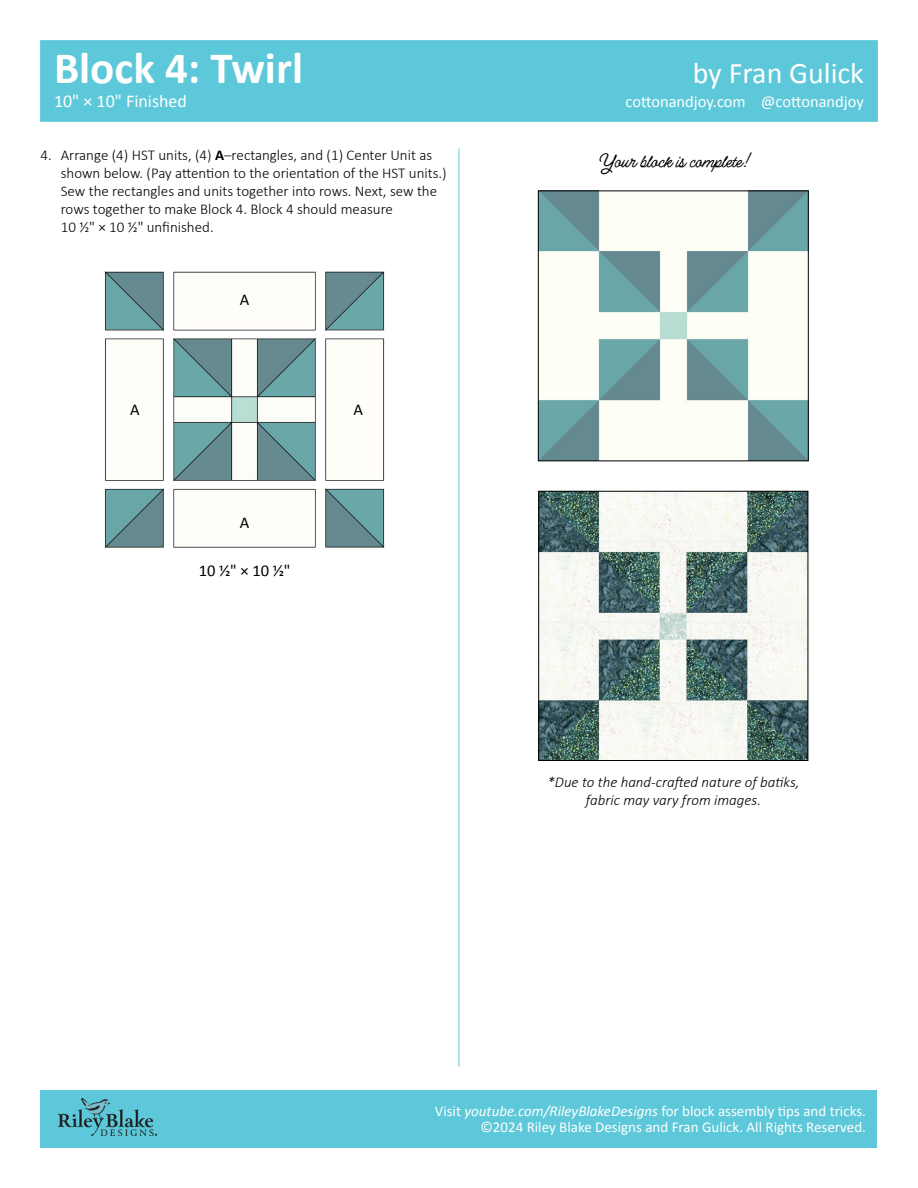
<style>
.page{position:relative;width:918px;height:1188px;background:#fff}
.page>*{position:absolute;margin:0;border:0;box-sizing:border-box;transform-origin:0 0}
.t1{font:700 45px "Calibri";color:#fff}
.t2{font:30px "Calibri";color:#fff}
.t3{font:21px "Espiritu Script";color:#000}
.t4{font:18px "Calibri";color:#fff}
.t5{font:16.5px "Calibri";color:#fff}
.t6{font:16.5px "Calibri";color:#000}
.t7{font:300 15px/18px "Calibri";color:#000}
.t8{font:15px/16.5px "Calibri";color:#fff;text-align:right}
.t9{font:italic 300 15px/18px "Calibri";color:#000;text-align:center}
.s1{font-weight:700}
.s2{font-style:italic}
</style>
<div class="page">
<div style="left:40px;top:1090px;width:838px;height:58px;background:#5dc8d9"></div>
<img style="left:59px;top:1098px;width:98px;height:38px">
<div style="left:40px;top:40px;width:838px;height:82px;background:#5dc8d9;border:1px solid #5dc8d9"></div>
<hr style="left:459px;top:148px;width:1px;height:918px;background:#5dc8d9">
<img style="left:540px;top:192px;width:267px;height:267px">
<div style="left:538px;top:190px;width:271px;height:271px;border:1px solid #000"></div>
<img style="left:540px;top:493px;width:266px;height:266px">
<div style="left:538px;top:491px;width:270px;height:270px;border:1px solid #000"></div>
<img style="left:104px;top:271px;width:281px;height:277px">
<h1 class="t1" style="left:54px;top:39px;width:251px">Block 4: Twirl</h1>
<p class="t4" style="left:54px;top:90px;width:134px">10" × 10" Finished</p>
<p class="t5" style="left:626px;top:91px;width:240px">cottonandjoy.com @cottonandjoy</p>
<h2 class="t2" style="left:693px;top:54px;width:173px">by Fran Gulick</h2>
<p class="t7" style="left:61px;top:146px;width:387px;text-indent:-20px">4. Arrange (4) HST units, (4) <span class="s1">A</span>–rectangles, and (1) Center Unit as shown below. (Pay attention to the orientation of the HST units.)<br>Sew the rectangles and units together into rows. Next, sew the rows together to make Block 4. Block 4 should measure<br>10 ½" × 10 ½" unfinished.</p>
<h3 class="t3" style="left:599px;top:147px;width:151px">Your block is complete!</h3>
<p class="t6" style="left:240px;top:289px;width:11px">A</p>
<p class="t6" style="left:130px;top:400px;width:11px">A</p>
<p class="t6" style="left:354px;top:400px;width:11px">A</p>
<p class="t6" style="left:240px;top:512px;width:11px">A</p>
<p class="t6" style="left:199px;top:561px;width:93px">10 1/2" × 10 1/2"</p>
<p class="t9" style="left:547px;top:773px;width:254px">*Due to the hand-crafted nature of batiks, fabric may vary from images.</p>
<p class="t8" style="left:435px;top:1103px;width:433px">Visit <span class="s2">youtube.com/RileyBlakeDesigns</span> for block assembly tips and tricks. ©2024 Riley Blake Designs and Fran Gulick. All Rights Reserved.</p>
</div>
